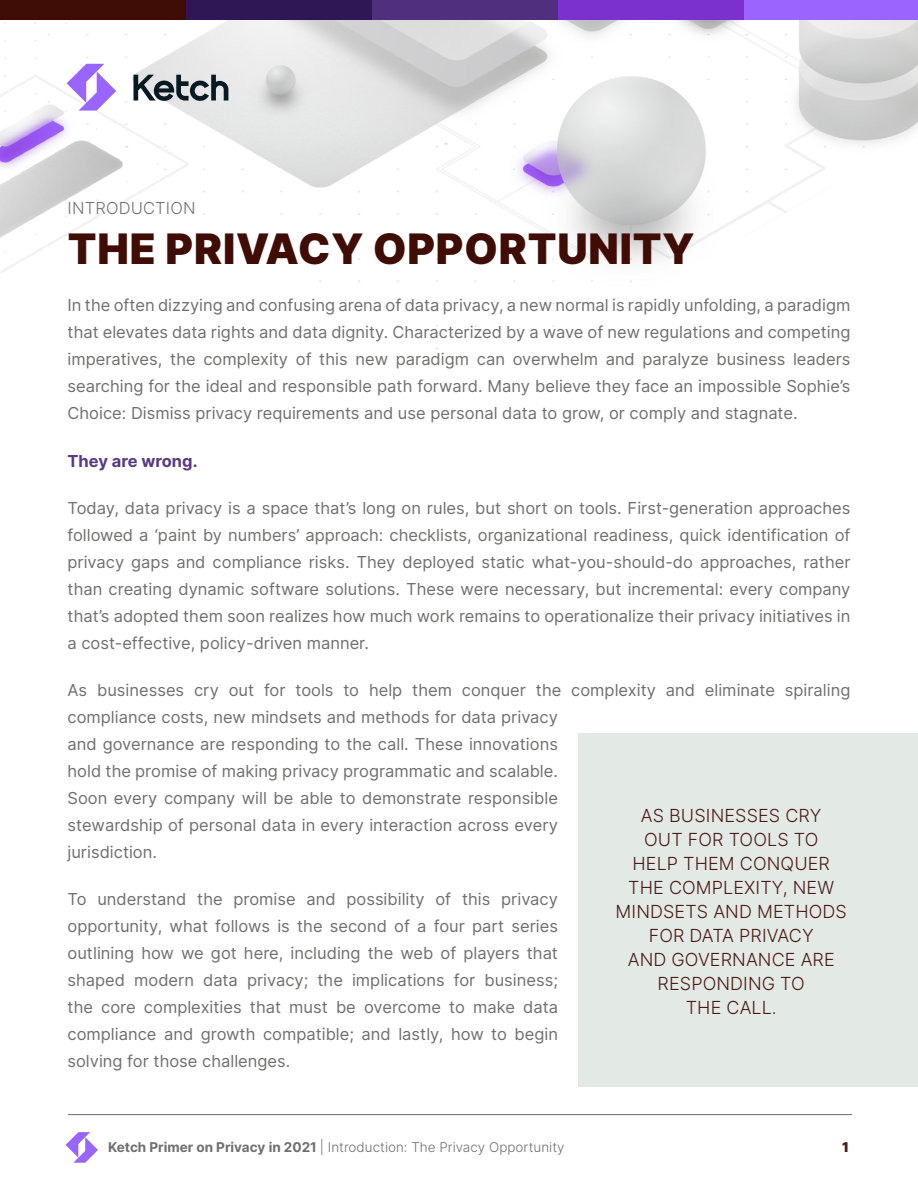
<style>
.page{position:relative;width:918px;height:1188px;background:#fff}
.page>*{position:absolute;margin:0;border:0;box-sizing:border-box;transform-origin:0 0}
.t1{font:900 42px "Inter";letter-spacing:.02em;color:#400d06}
.t2{font:18px/24px "Inter Light BETA";letter-spacing:.005em;color:#491912;text-align:center}
.t3{font:16.5px/27px "Inter";color:#6f6f6c;text-align:justify}
.t4{font:700 16.5px "Inter";color:#593a84}
.t5{font:16.5px "Inter Light BETA";letter-spacing:.01em;color:#6f6f6c}
.t6{font:13.5px "Inter Light BETA";color:#6f6f6c}
.t7{font:900 13.5px "Inter";color:#491912}
.s1{font-family:"Inter";font-weight:700}
</style>
<div class="page">
<svg style="left:66px;top:1132px;width:32px;height:31px"></svg>
<hr style="left:68px;top:1114px;width:784px;height:1px;background:#686864">
<img style="left:197px;top:19px;width:721px;height:330px">
<img style="left:0;top:19px;width:197px;height:254px">
<svg style="left:578px;top:136px;width:340px;height:213px"></svg>
<div style="left:578px;top:733px;width:340px;height:354px;background:#e3e9e5"></div>
<div style="left:0;top:0;width:187px;height:19px;background:#400d06"></div>
<div style="left:186px;top:0;width:187px;height:19px;background:#2f1654"></div>
<div style="left:372px;top:0;width:187px;height:19px;background:#50307e"></div>
<div style="left:559px;top:0;width:186px;height:19px;background:#7a31ce"></div>
<div style="left:745px;top:0;width:173px;height:19px;background:#9c64ff"></div>
<svg style="left:134px;top:75px;width:94px;height:26px;background:#7f888d"></svg>
<svg style="left:67px;top:64px;width:49px;height:47px"></svg>
<p class="t5" style="left:68px;top:196px;width:130px">INTRODUCTION</p>
<h1 class="t1" style="left:68px;top:218px;width:629px">THE PRIVACY OPPORTUNITY</h1>
<p class="t3" style="left:68px;top:291px;width:784px">In the often dizzying and confusing arena of data privacy, a new normal is rapidly unfolding, a paradigm that elevates data rights and data dignity. Characterized by a wave of new regulations and competing imperatives, the complexity of this new paradigm can overwhelm and paralyze business leaders searching for the ideal and responsible path forward. Many believe they face an impossible Sophie’s Choice: Dismiss privacy requirements and use personal data to grow, or comply and stagnate.</p>
<p class="t4" style="left:68px;top:449px;width:132px">They are wrong.</p>
<p class="t3" style="left:68px;top:494px;width:785px">Today, data privacy is a space that’s long on rules, but short on tools. First-generation approaches followed a ‘paint by numbers’ approach: checklists, organizational readiness, quick identification of privacy gaps and compliance risks. They deployed static what-you-should-do approaches, rather than creating dynamic software solutions. These were necessary, but incremental: every company that’s adopted them soon realizes how much work remains to operationalize their privacy initiatives in a cost-effective, policy-driven manner.</p>
<p class="t3" style="left:68px;top:676px;width:784px;text-align:left">As businesses cry out for tools to help them conquer the complexity and eliminate spiraling compliance costs, new mindsets and methods for data privacy<br>and governance are responding to the call. These innovations<br>hold the promise of making privacy programmatic and scalable.<br>Soon every company will be able to demonstrate responsible<br>stewardship of personal data in every interaction across every<br>jurisdiction.</p>
<p class="t3" style="left:68px;top:885px;width:492px">To understand the promise and possibility of this privacy opportunity, what follows is the second of a four part series outlining how we got here, including the web of players that shaped modern data privacy; the implications for business; the core complexities that must be overcome to make data compliance and growth compatible; and lastly, how to begin solving for those challenges.</p>
<p class="t2" style="left:616px;top:804px;width:233px">AS BUSINESSES CRY<br>OUT FOR TOOLS TO<br>HELP THEM CONQUER<br>THE COMPLEXITY, NEW<br>MINDSETS AND METHODS<br>FOR DATA PRIVACY<br>AND GOVERNANCE ARE<br>RESPONDING TO<br>THE CALL.</p>
<p class="t6" style="left:108px;top:1138px;width:458px"><span class="s1">Ketch Primer on Privacy in 2021</span> | Introduction: The Privacy Opportunity</p>
<p class="t7" style="left:842px;top:1137px;width:8px">1</p>
</div>
